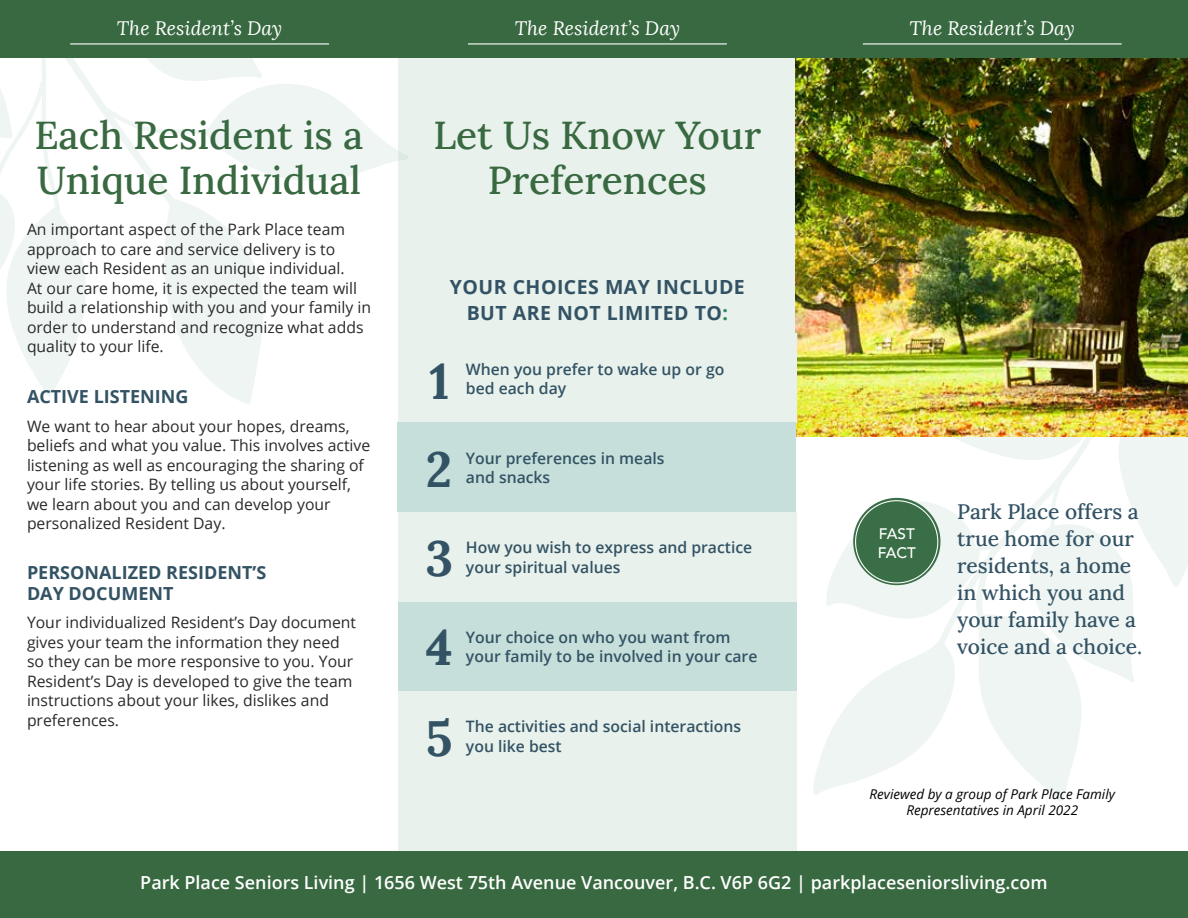
<style>
.page{position:relative;width:1188px;height:918px;background:#fff}
.page>*{position:absolute;margin:0;border:0;box-sizing:border-box;transform-origin:0 0}
.t1{font:700 49.5px/87.9px "Lora";color:#335365}
.t2{font:500 39px/45px "Lora";color:#386940}
.t3{font:500 21px/27px "Lora";color:#335365}
.t4{font:italic 19.5px "Lora";color:#fff}
.t5{font:700 19.5px/25.5px "Open Sans";letter-spacing:.025em;color:#335365;text-align:center}
.t6{font:600 18px "Open Sans";color:#fff}
.t7{font:700 18px/21px "Open Sans";color:#335365}
.t8{font:15.75px/19.5px "Open Sans";color:#292929}
.t9{font:600 15.75px/19.5px "Open Sans";color:#335365}
.t10{font:500 15.3px/18.6px "Avenir";color:#fff}
.t11{font:italic 13.5px/16.2px "Open Sans";color:#000;text-align:center}
.s1{color:#318459}
</style>
<div class="page">
<div style="left:398px;top:58px;width:398px;height:276px;background:#e8f1eb"></div>
<svg style="left:814px;top:497px;width:320px;height:305px"></svg>
<svg style="left:915px;top:437px;width:273px;height:150px"></svg>
<img style="left:796px;top:58px;width:392px;height:379px">
<svg style="left:0;top:58px;width:408px;height:346px"></svg>
<div style="left:853px;top:498px;width:87px;height:87px;background:#3a6e47;border-radius:50%"></div>
<div style="left:855px;top:500px;width:83px;height:83px;border:1px solid #fff;border-radius:50%"></div>
<div style="left:398px;top:334px;width:398px;height:89px;background:#e8f1eb"></div>
<div style="left:398px;top:422px;width:398px;height:89px;background:#c7dfda"></div>
<div style="left:398px;top:602px;width:398px;height:89px;background:#c7dfda"></div>
<div style="left:398px;top:512px;width:398px;height:90px;background:#e8f1eb"></div>
<div style="left:398px;top:691px;width:398px;height:185px;background:#e8f1eb"></div>
<div style="left:0;top:0;width:1188px;height:58px;background:#386940"></div>
<hr style="left:70px;top:43px;width:259px;height:2px;background:#fff">
<hr style="left:468px;top:43px;width:259px;height:2px;background:#fff">
<hr style="left:863px;top:43px;width:259px;height:2px;background:#fff">
<div style="left:0;top:851px;width:1188px;height:67px;background:#386940"></div>
<p class="t4" style="left:117px;top:16px;width:167px">The Resident’s Day</p>
<p class="t4" style="left:515px;top:16px;width:167px">The Resident’s Day</p>
<p class="t4" style="left:910px;top:16px;width:167px">The Resident’s Day</p>
<h2 class="t2" style="left:34px;top:110px;width:331px">Each Resident is a<br>Unique Individual</h2>
<h2 class="t2" style="left:433px;top:110px;width:329px;text-align:center">Let Us Know Your<br>Preferences</h2>
<p class="t8" style="left:27px;top:219px;width:346px">An important aspect of the Park Place team approach to care and service delivery is to view each Resident as an unique individual.<br>At our care home, it is expected the team will build a relationship with you and your family in order to understand and recognize what adds quality to your life.</p>
<p class="t7" style="left:27px;top:386px;width:163px">ACTIVE LISTENING</p>
<p class="t8" style="left:27px;top:416px;width:345px">We want to hear about your hopes, dreams, beliefs and what you value. This involves active listening as well as encouraging the sharing of your life stories. By telling us about yourself, we learn about you and can develop your personalized Resident Day.</p>
<p class="t7" style="left:27px;top:561px;width:241px">PERSONALIZED RESIDENT’S<br>DAY DOCUMENT</p>
<p class="t8" style="left:27px;top:612px;width:331px">Your individualized Resident’s Day document gives your team the information they need so they can be more responsive to you. Your Resident’s Day is developed to give the team instructions about your likes, dislikes and preferences.</p>
<p class="t5" style="left:450px;top:274px;width:296px">YOUR CHOICES MAY INCLUDE<br>BUT ARE NOT LIMITED TO<span class="s1">:</span></p>
<h1 class="t1" style="left:426px;top:337px;width:28px">1<br>2</h1>
<p class="t9" style="left:466px;top:359px;width:260px">When you prefer to wake up or go bed each day</p>
<p class="t9" style="left:466px;top:448px;width:200px">Your preferences in meals and snacks</p>
<h1 class="t1" style="left:426px;top:514px;width:29px">3</h1>
<p class="t9" style="left:466px;top:538px;width:288px">How you wish to express and practice your spiritual values</p>
<h1 class="t1" style="left:426px;top:602px;width:29px;line-height:90.9px">4<br>5</h1>
<p class="t9" style="left:466px;top:627px;width:293px">Your choice on who you want from your family to be involved in your care</p>
<p class="t9" style="left:466px;top:716px;width:277px">The activities and social interactions you like best</p>
<p class="t10" style="left:878px;top:524px;width:40px">FAST<br>FACT</p>
<h3 class="t3" style="left:957px;top:497px;width:186px">Park Place offers a true home for our residents, a home in which you and your family have a voice and a choice.</h3>
<p class="t11" style="left:869px;top:786px;width:247px">Reviewed by a group of Park Place Family<br>Representatives in April 2022</p>
<p class="t6" style="left:140px;top:870px;width:909px">Park Place Seniors Living | 1656 West 75th Avenue Vancouver, B.C. V6P 6G2 | parkplaceseniorsliving.com</p>
</div>
